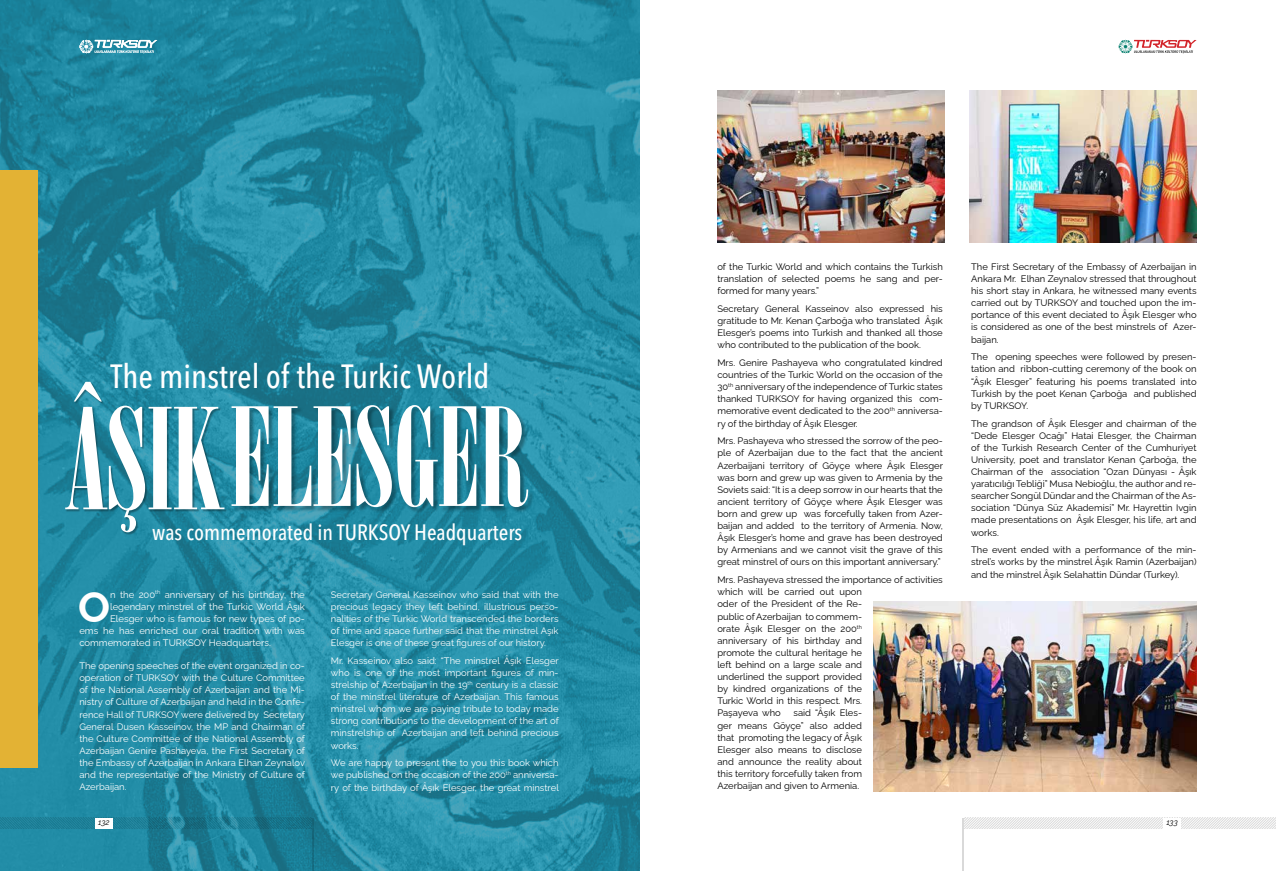
<style>
.page{position:relative;width:1276px;height:871px;background:#fff}
.page>*{position:absolute;margin:0;border:0;box-sizing:border-box;transform-origin:0 0}
.t1{font:700 42.4px "Raleway";color:#fff}
.t2{font:500 condensed 33.3px "Avenir Next LT Pro";color:#fff}
.t3{font:500 condensed 22px "Avenir Next LT Pro";color:#fff}
.t4{font:9.5px "Raleway";color:#fff}
.t5{font:9.4px/12.1px "Raleway";color:#000;text-align:justify}
.t6{font:9.4px/12.1px "Raleway";color:#fff}
.t7{font:italic 8px "Raleway";color:#000}
</style>
<div class="page">
<img style="left:0;top:0;width:639px;height:870px">
<div style="left:232px;top:405px;width:303px;height:108px;background:#000;opacity:.34"></div>
<svg style="left:231px;top:405px;width:297px;height:102px"></svg>
<div style="left:66px;top:382px;width:162px;height:153px;background:#000;opacity:.34"></div>
<svg style="left:65px;top:381px;width:159px;height:151px"></svg>
<div style="left:0;top:170px;width:37px;height:597px;background:#e3b234"></div>
<img style="left:873px;top:601px;width:323px;height:190px">
<img style="left:717px;top:91px;width:227px;height:151px">
<img style="left:969px;top:91px;width:227px;height:151px">
<hr style="left:963px;top:817px;width:1px;height:53px;background:#000">
<svg style="left:964px;top:817px;width:312px;height:11px"></svg>
<div style="left:1163px;top:817px;width:17px;height:11px;background:#fff"></div>
<svg style="left:1118px;top:40px;width:78px;height:13px"></svg>
<hr style="left:312px;top:817px;width:1px;height:53px;background:#000">
<svg style="left:0;top:817px;width:312px;height:11px;background:#1c7a91"></svg>
<div style="left:95px;top:817px;width:18px;height:11px;background:#fff"></div>
<svg style="left:79px;top:40px;width:78px;height:13px"></svg>
<h2 class="t2" style="left:111px;top:356px;width:380px">The minstrel of the Turkic World</h2>
<h3 class="t3" style="left:152px;top:518px;width:371px">was commemorated in TURKSOY Headquarters</h3>
<h1 class="t1" style="left:78px;top:572px;width:34px">O</h1>
<p class="t4" style="left:110px;top:586px;width:196px">n the 200<sup>th</sup> anniversary of his birthday, the</p>
<p class="t4" style="left:110px;top:598px;width:196px">legendary minstrel of the Turkic World Âşık</p>
<p class="t4" style="left:110px;top:610px;width:196px">Elesger who is famous for new types of po-</p>
<p class="t4" style="left:79px;top:622px;width:227px">ems he has enriched our oral tradition with was</p>
<p class="t4" style="left:79px;top:634px;width:193px">commemorated in TURKSOY Headquarters.</p>
<p class="t6" style="left:79px;top:658px;width:227px">The opening speeches of the event organized in co&shy;operation of TURKSOY with the Culture Committee of the National Assembly of Azerbaijan and the Mi&shy;nistry of Culture of Azerbaijan and held in the Confe&shy;rence Hall of TURKSOY were delivered by Secretary General Dusen Kasseinov, the MP and Chairman of the Culture Committee of the National Assembly of Azerbaijan Genire Pashayeva, the First Secretary of the Embassy of Azerbaijan in Ankara Elhan Zeynalov and the representative of the Ministry of Culture of Azerbaijan.</p>
<p class="t6" style="left:331px;top:587px;width:229px">Secretary General Kasseinov who said that with the precious legacy they left behind, illustrious perso&shy;nalities of the Turkic World transcended the borders of time and space further said that the minstrel Aşık Elesger is one of these great figures of our history.</p>
<p class="t6" style="left:331px;top:653px;width:229px;text-align:justify">Mr. Kasseinov also said: “The minstrel Âşık Elesger who is one of the most important figures of min&shy;strelship of Azerbaijan in the 19<sup>th</sup> century is a classic of the minstrel literature of Azerbaijan. This famous minstrel whom we are paying tribute to today made strong contributions to the development of the art of minstrelship of Azerbaijan and left behind precious works.</p>
<p class="t6" style="left:331px;top:755px;width:229px;text-align:justify">We are happy to present the to you this book which we published on the occasion of the 200<sup>th</sup> anniversa&shy;ry of the birthday of Âşık Elesger, the great minstrel</p>
<p class="t5" style="left:717px;top:259px;width:227px">of the Turkic World and which contains the Turkish translation of selected poems he sang and per&shy;formed for many years.”</p>
<p class="t5" style="left:717px;top:301px;width:227px">Secretary General Kasseinov also expressed his gratitude to Mr. Kenan Çarboğa who translated Âşık Elesger’s poems into Turkish and thanked all those who contributed to the publication of the book.</p>
<p class="t5" style="left:717px;top:355px;width:227px">Mrs. Genire Pashayeva who congratulated kindred countries of the Turkic World on the occasion of the 30<sup>th</sup> anniversary of the independence of Turkic states thanked TURKSOY for having organized this com&shy;memorative event dedicated to the 200<sup>th</sup> anniversa&shy;ry of the birthday of Âşık Elesger.</p>
<p class="t5" style="left:717px;top:434px;width:227px">Mrs. Pashayeva who stressed the sorrow of the peo&shy;ple of Azerbaijan due to the fact that the ancient Azerbaijani territory of Göyçe where Âşık Elesger was born and grew up was given to Armenia by the Soviets said: “It is a deep sorrow in our hearts that the ancient territory of Göyçe where Âşık Elesger was born and grew up was forcefully taken from Azer&shy;baijan and added to the territory of Armenia. Now, Âşık Elesger’s home and grave has been destroyed by Armenians and we cannot visit the grave of this great minstrel of ours on this important anniversary.”</p>
<p class="t5" style="left:717px;top:572px;width:227px;text-align:left">Mrs. Pashayeva stressed the importance of activities which will be carried out upon<br>oder of the President of the Re-<br>public of Azerbaijan to commem-<br>orate Âşık Elesger on the 200<sup>th<br></sup>anniversary of his birthday and<br>promote the cultural heritage he<br>left behind on a large scale and<br>underlined the support provided<br>by kindred organizations of the<br>Turkic World in this respect. Mrs.<br>Paşayeva who</p>
<p class="t5" style="left:717px;top:705px;width:146px;text-indent:76px">said “Âşık Eles&shy;ger means Göyçe” also added that promoting the legacy of Âşık Elesger also means to disclose and announce the reality about this territory forcefully taken from Azerbaijan and given to Armenia.</p>
<p class="t5" style="left:971px;top:259px;width:227px">The First Secretary of the Embassy of Azerbaijan in Ankara Mr. Elhan Zeynalov stressed that throughout his short stay in Ankara, he witnessed many events carried out by TURKSOY and touched upon the im&shy;portance of this event deciated to Âşık Elesger who is considered as one of the best minstrels of Azer&shy;baijan.</p>
<p class="t5" style="left:971px;top:350px;width:227px">The opening speeches were followed by presen&shy;tation and ribbon-cutting ceremony of the book on “Âşık Elesger” featuring his poems translated into Turkish by the poet Kenan Çarboğa and published by TURKSOY.</p>
<p class="t5" style="left:971px;top:416px;width:227px">The grandson of Âşık Elesger and chairman of the “Dede Elesger Ocağı” Hatai Elesger, the Chairman of the Turkish Research Center of the Cumhuriyet University, poet and translator Kenan Çarboğa, the Chairman of the association “Ozan Dünyası - Âşık yaratıcılığı Tebliği” Musa Nebioğlu, the author and re&shy;searcher Songül Dündar and the Chairman of the As&shy;sociation “Dünya Süz Akademisi” Mr. Hayrettin Ivgin made presentations on Âşık Elesger, his life, art and works.</p>
<p class="t5" style="left:971px;top:542px;width:227px">The event ended with a performance of the min&shy;strel’s works by the minstrel Âşık Ramin (Azerbaijan) and the minstrel Âşık Selahattin Dündar (Turkey).</p>
<p class="t7" style="left:98px;top:817px;width:13px">132</p>
<p class="t7" style="left:1166px;top:817px;width:13px">133</p>
</div>
